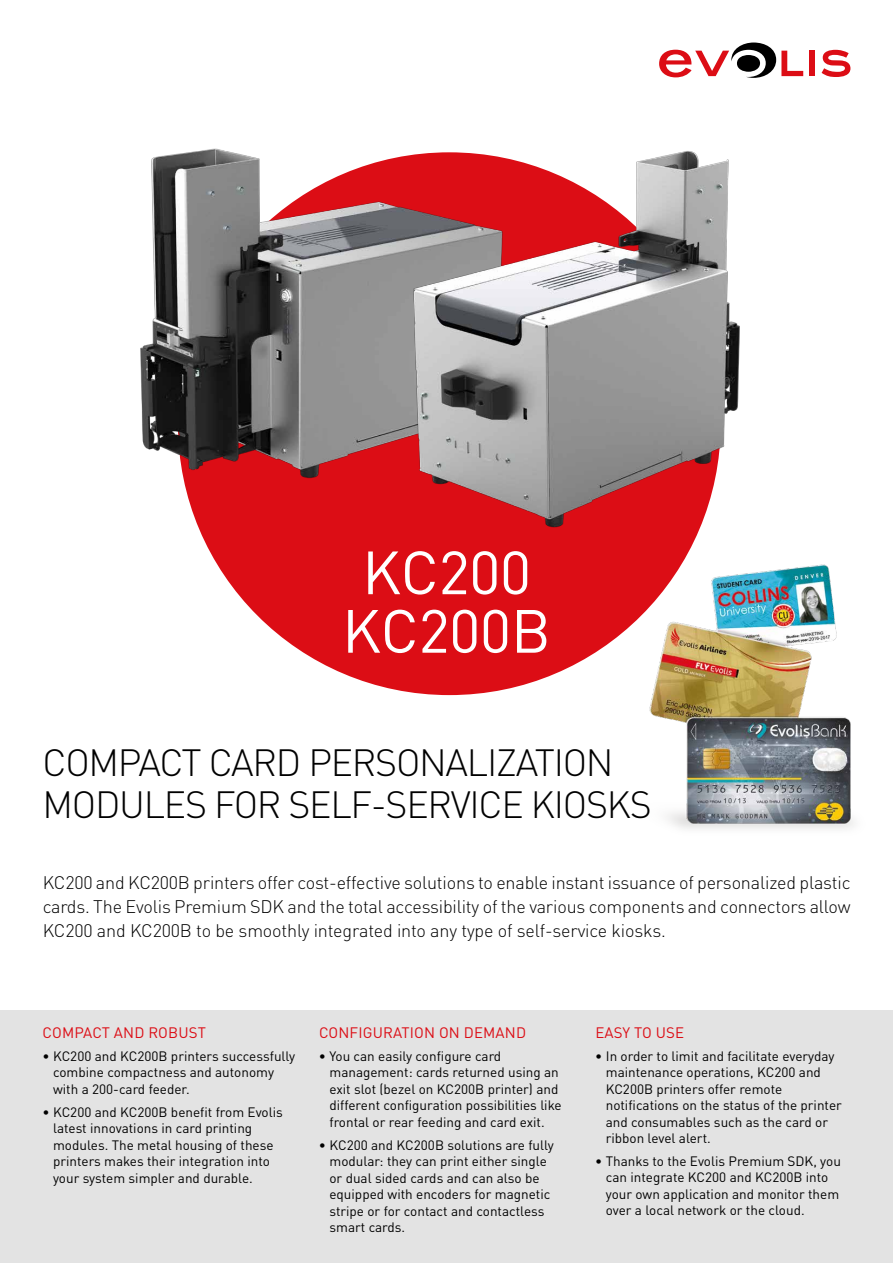
<style>
.page{position:relative;width:893px;height:1263px;background:#fff}
.page>*{position:absolute;margin:0;border:0;box-sizing:border-box;transform-origin:0 0}
.t1{font:60px/58.5px "DINOT";letter-spacing:-.01em;color:#fff;text-align:center}
.t2{font:300 37.5px/42px "DIN";letter-spacing:-.035em;color:#000}
.t3{font:300 18px/24px "DIN";letter-spacing:-.01em;color:#000;text-align:justify}
.t4{font:15px "DINOT";letter-spacing:.01em;color:#dc0d15}
.t5{font:13.5px/16.5px "DINOT";color:#000}
</style>
<div class="page">
<div style="left:178px;top:152px;width:543px;height:543px;background:#dc0d15;border-radius:50%"></div>
<div style="left:0;top:1010px;width:893px;height:253px;background:#e3e3e3"></div>
<div style="left:809px;top:51px;width:6px;height:25px;background:#dc0d15"></div>
<svg style="left:822px;top:50px;width:28px;height:27px"></svg>
<svg style="left:659px;top:43px;width:144px;height:35px"></svg>
<img style="left:621px;top:572px;width:234px;height:257px">
<img style="left:140px;top:148px;width:134px;height:387px">
<img style="left:274px;top:151px;width:556px;height:421px">
<h1 class="t1" style="left:342px;top:542px;width:210px">KC200<br>KC200B</h1>
<h2 class="t2" style="left:43px;top:741px;width:611px">COMPACT CARD PERSONALIZATION<br>MODULES FOR SELF-SERVICE KIOSKS</h2>
<p class="t3" style="left:43px;top:871px;width:809px">KC200 and KC200B printers offer cost-effective solutions to enable instant issuance of personalized plastic cards. The Evolis Premium SDK and the total accessibility of the various components and connectors allow KC200 and KC200B to be smoothly integrated into any type of self-service kiosks.</p>
<p class="t4" style="left:43px;top:1023px;width:165px">COMPACT AND ROBUST</p>
<p class="t5" style="left:53px;top:1047px;width:244px;text-indent:-11px">• KC200 and KC200B printers successfully combine compactness and autonomy with a 200-card feeder.</p>
<p class="t5" style="left:53px;top:1103px;width:231px;text-indent:-11px">• KC200 and KC200B benefit from Evolis latest innovations in card printing modules. The metal housing of these printers makes their integration into your system simpler and durable.</p>
<p class="t4" style="left:319px;top:1023px;width:209px">CONFIGURATION ON DEMAND</p>
<p class="t5" style="left:329px;top:1047px;width:234px;text-indent:-11px">• You can easily configure card management: cards returned using an exit slot (bezel on KC200B printer) and different configuration possibilities like frontal or rear feeding and card exit.</p>
<p class="t5" style="left:329px;top:1136px;width:226px;text-indent:-11px">• KC200 and KC200B solutions are fully modular: they can print either single or dual sided cards and can also be equipped with encoders for magnetic stripe or for contact and contactless smart cards.</p>
<p class="t4" style="left:595px;top:1023px;width:90px">EASY TO USE</p>
<p class="t5" style="left:595px;top:1047px;width:241px;text-align:center">• In order to limit and facilitate everyday maintenance operations, KC200 and</p>
<p class="t5" style="left:606px;top:1080px;width:238px">KC200B printers offer remote notifications on the status of the printer and consumables such as the card or ribbon level alert.</p>
<p class="t5" style="left:606px;top:1152px;width:237px;text-indent:-11px">• Thanks to the Evolis Premium SDK, you can integrate KC200 and KC200B into your own application and monitor them over a local network or the cloud.</p>
</div>
